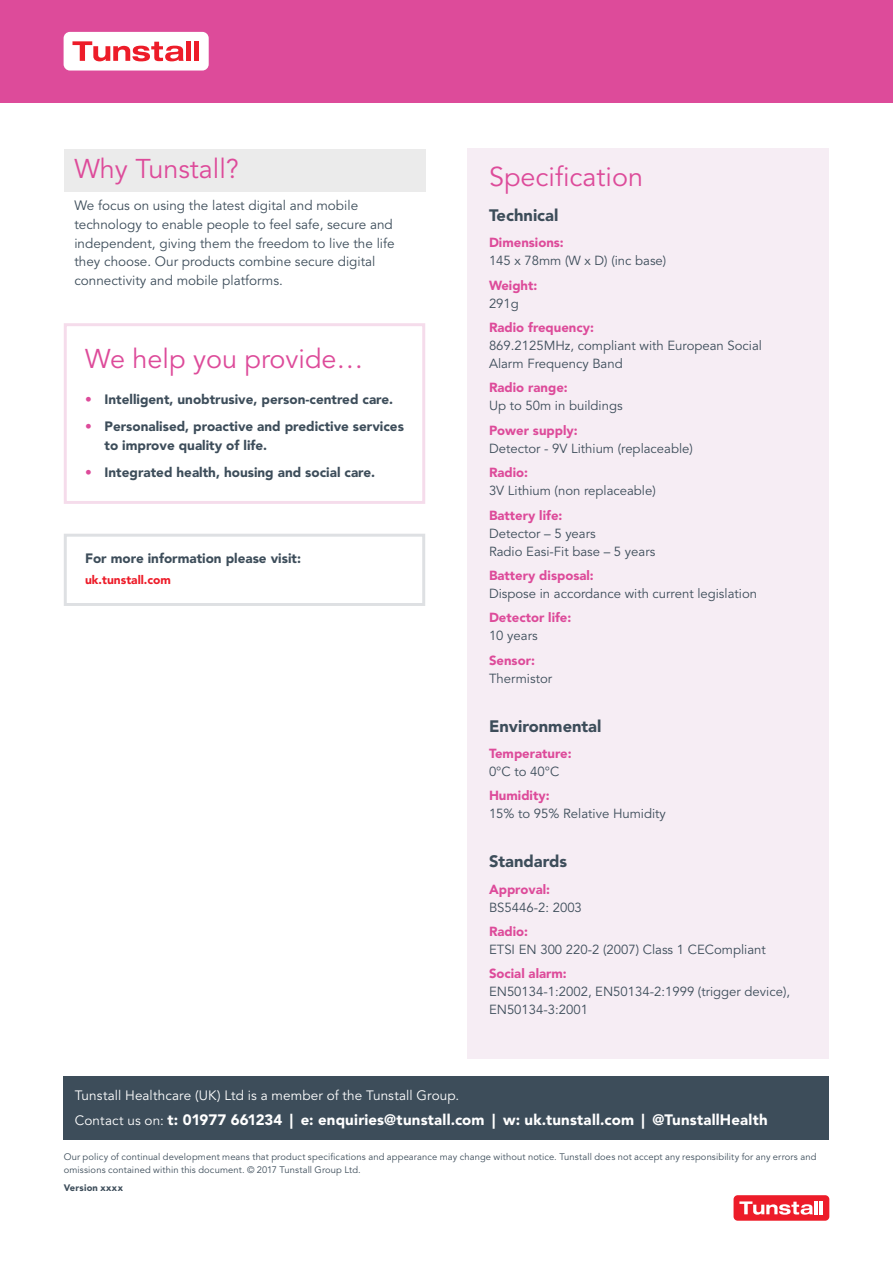
<style>
.page{position:relative;width:893px;height:1263px;background:#fff}
.page>*{position:absolute;margin:0;border:0;box-sizing:border-box;transform-origin:0 0}
.t1{font:27px "Avenir LT Std";color:#dd4b9a}
.t2{font:900 16.5px "Avenir LT Std";color:#3d4d5a}
.t3{font:900 15px "Avenir LT Std";letter-spacing:.015em;color:#fff}
.t4{font:13.5px/18.8px "Avenir LT Std";color:#3d4d5a}
.t5{font:900 13.5px/18.8px "Avenir LT Std";color:#3d4d5a}
.t6{font:13.5px "Avenir LT Std";letter-spacing:.01em;color:#fff}
.t7{font:13.2px/18px "Avenir LT Std";color:#3d4d5a}
.t8{font:900 13.2px "Avenir LT Std";color:#dd4b9a}
.t9{font:900 12px "Avenir LT Std";color:#ed1c29}
.t10{font:9.3px/13.5px "Avenir LT Std";letter-spacing:.015em;color:#3d4d5a}
.t11{font:900 9.3px "Avenir LT Std";letter-spacing:.02em;color:#3d4d5a}
.s1{font-weight:400;color:#dd4b9a}
.s2{font-weight:400;font-size:13.5px}
</style>
<div class="page">
<div style="left:468px;top:149px;width:361px;height:910px;background:#f6edf4"></div>
<div style="left:734px;top:1195px;width:95px;height:25px;background:#ed1c29;border-radius:4px"></div>
<svg style="left:739px;top:1201px;width:78px;height:14px"></svg>
<hr style="left:819px;top:1201px;width:4px;height:13px;background:#fff">
<div style="left:64px;top:1076px;width:765px;height:64px;background:#3d4d5a"></div>
<div style="left:0;top:0;width:893px;height:102px;background:#dd4b9a"></div>
<div style="left:64px;top:32px;width:144px;height:38px;background:#fff;border-radius:6px"></div>
<svg style="left:72px;top:41px;width:112px;height:20px"></svg>
<div style="left:186px;top:41px;width:5px;height:20px;background:#ed1c29"></div>
<div style="left:194px;top:41px;width:5px;height:20px;background:#ed1c29"></div>
<div style="left:64px;top:149px;width:361px;height:42px;background:#ebebeb"></div>
<h1 class="t1" style="left:74px;top:153px;width:166px">Why Tunstall?</h1>
<p class="t4" style="left:74px;top:196px;width:322px">We focus on using the latest digital and mobile technology to enable people to feel safe, secure and independent, giving them the freedom to live the life they choose. Our products combine secure digital connectivity and mobile platforms.</p>
<h1 class="t1" style="left:85px;top:343px;width:280px">We help you provide…</h1>
<p class="t5" style="left:85px;top:390px;width:310px"><span class="s1">•</span> Intelligent, unobtrusive, person-centred care.</p>
<p class="t5" style="left:105px;top:417px;width:301px;text-indent:-19px"><span class="s1">•</span> Personalised, proactive and predictive services to improve quality of life.</p>
<p class="t5" style="left:85px;top:463px;width:292px"><span class="s1">•</span> Integrated health, housing and social care.</p>
<p class="t5" style="left:85px;top:549px;width:217px">For more information please visit:</p>
<p class="t9" style="left:85px;top:573px;width:87px">uk.tunstall.com</p>
<h1 class="t1" style="left:489px;top:161px;width:156px">Specification</h1>
<p class="t2" style="left:489px;top:205px;width:71px">Technical</p>
<p class="t8" style="left:489px;top:235px;width:76px">Dimensions:</p>
<p class="t7" style="left:489px;top:252px;width:179px">145 x 78mm (W x D) (inc base)</p>
<p class="t8" style="left:489px;top:277px;width:50px">Weight:</p>
<p class="t7" style="left:489px;top:295px;width:31px">291g</p>
<p class="t8" style="left:489px;top:319px;width:107px">Radio frequency:</p>
<p class="t7" style="left:489px;top:337px;width:275px">869.2125MHz, compliant with European Social<br>Alarm Frequency Band</p>
<p class="t8" style="left:489px;top:380px;width:80px">Radio range:</p>
<p class="t7" style="left:489px;top:397px;width:135px">Up to 50m in buildings</p>
<p class="t8" style="left:489px;top:422px;width:90px">Power supply:</p>
<p class="t7" style="left:489px;top:440px;width:205px">Detector - 9V Lithium (replaceable)</p>
<p class="t8" style="left:489px;top:465px;width:41px">Radio:</p>
<p class="t7" style="left:489px;top:482px;width:168px">3V Lithium (non replaceable)</p>
<p class="t8" style="left:489px;top:507px;width:75px">Battery life:</p>
<p class="t7" style="left:489px;top:524px;width:168px">Detector – 5 years<br>Radio Easi-Fit base – 5 years</p>
<p class="t8" style="left:489px;top:567px;width:106px">Battery disposal:</p>
<p class="t7" style="left:489px;top:585px;width:270px">Dispose in accordance with current legislation</p>
<p class="t8" style="left:489px;top:610px;width:84px">Detector life:</p>
<p class="t7" style="left:489px;top:627px;width:50px">10 years</p>
<p class="t8" style="left:489px;top:652px;width:47px">Sensor:</p>
<p class="t7" style="left:489px;top:669px;width:65px">Thermistor</p>
<p class="t2" style="left:489px;top:716px;width:114px">Environmental</p>
<p class="t8" style="left:489px;top:745px;width:84px">Temperature:</p>
<p class="t7" style="left:489px;top:763px;width:72px">0°C to 40°C</p>
<p class="t8" style="left:489px;top:788px;width:62px">Humidity:</p>
<p class="t7" style="left:489px;top:805px;width:178px">15% to 95% Relative Humidity</p>
<p class="t2" style="left:489px;top:851px;width:80px">Standards</p>
<p class="t8" style="left:489px;top:881px;width:63px">Approval:</p>
<p class="t7" style="left:489px;top:898px;width:94px">BS5446-2: 2003</p>
<p class="t8" style="left:489px;top:923px;width:41px">Radio:</p>
<p class="t7" style="left:489px;top:941px;width:278px">ETSI EN 300 220-2 (2007) Class 1 CECompliant</p>
<p class="t8" style="left:489px;top:966px;width:79px">Social alarm:</p>
<p class="t7" style="left:489px;top:983px;width:303px">EN50134-1:2002, EN50134-2:1999 (trigger device),<br>EN50134-3:2001</p>
<p class="t6" style="left:75px;top:1088px;width:386px">Tunstall Healthcare (UK) Ltd is a member of the Tunstall Group.</p>
<p class="t3" style="left:75px;top:1111px;width:694px"><span class="s2">Contact us on:</span> t: 01977 661234 | e: enquiries@tunstall.com | w: uk.tunstall.com | @TunstallHealth</p>
<p class="t10" style="left:64px;top:1150px;width:754px">Our policy of continual development means that product specifications and appearance may change without notice. Tunstall does not accept any responsibility for any errors and omissions contained within this document. © 2017 Tunstall Group Ltd.</p>
<p class="t11" style="left:64px;top:1182px;width:61px">Version xxxx</p>
</div>
